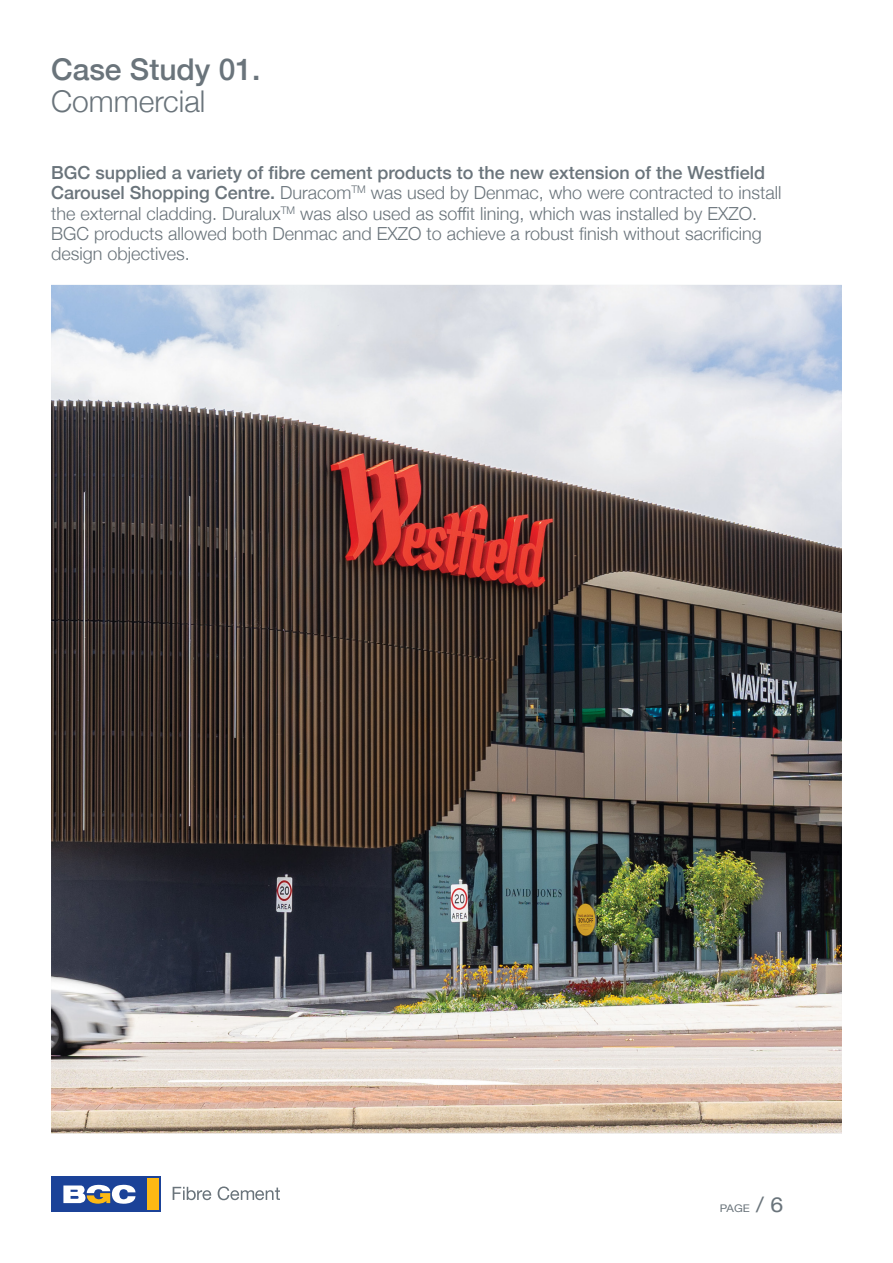
<style>
.page{position:relative;width:893px;height:1263px;background:#fff}
.page>*{position:absolute;margin:0;border:0;box-sizing:border-box;transform-origin:0 0}
.t1{font:500 30px "Helvetica Neue";color:#6a747b}
.t2{font:300 30px "Helvetica Neue";color:#6a747b}
.t3{font:300 18px/20.2px "Helvetica Neue";color:#6a747b}
.t4{font:10.5px "Helvetica Neue";color:#6a747b;scale:1.1 1}
.s1{font-weight:500}
.s2{font-size:21px}
</style>
<div class="page">
<img style="left:51px;top:285px;width:791px;height:848px">
<div style="left:51px;top:1176px;width:110px;height:36px;background:#1b4298"></div>
<div style="left:147px;top:1178px;width:11px;height:32px;background:#fdb913"></div>
<svg style="left:63px;top:1184px;width:73px;height:20px"></svg>
<svg style="left:173px;top:1187px;width:38px;height:13px"></svg>
<svg style="left:218px;top:1186px;width:62px;height:14px"></svg>
<h1 class="t1" style="left:51px;top:45px;width:211px">Case Study 01.</h1>
<h1 class="t2" style="left:51px;top:77px;width:156px">Commercial</h1>
<p class="t3" style="left:51px;top:161px;width:732px"><span class="s1">BGC supplied a variety of fibre cement products to the new extension of the Westfield Carousel Shopping Centre.</span> Duracom<sup>TM</sup> was used by Denmac, who were contracted to install the external cladding. Duralux<sup>TM</sup> was also used as soffit lining, which was installed by EXZO.<br>BGC products allowed both Denmac and EXZO to achieve a robust finish without sacrificing design objectives.</p>
<p class="t4" style="left:720px;top:1201px;width:59px">PAGE <span class="s2">/ 6</span></p>
</div>
